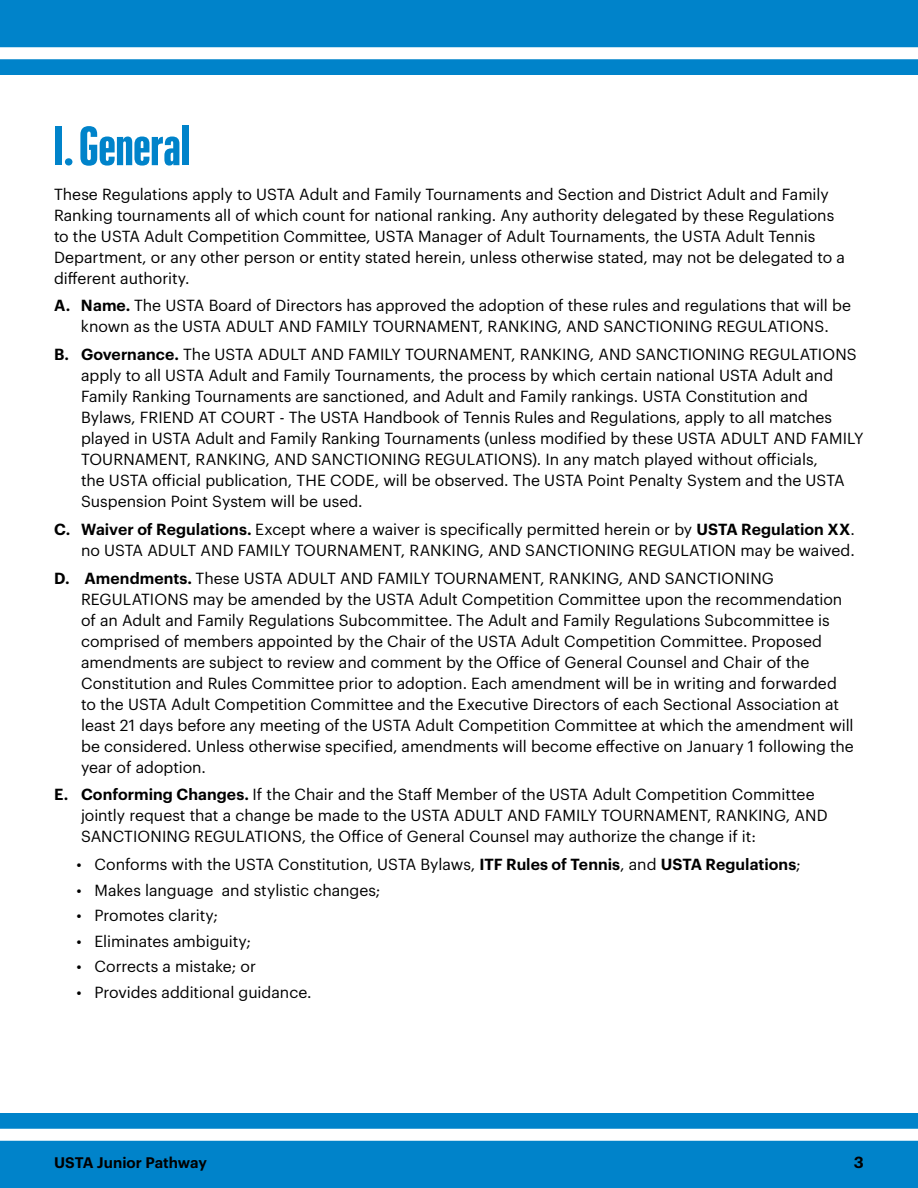
<style>
.page{position:relative;width:918px;height:1188px;background:#fff}
.page>*{position:absolute;margin:0;border:0;box-sizing:border-box;transform-origin:0 0}
.t1{font:700 54px "Graphik XX Cond";letter-spacing:.005em;color:#0083ca}
.t2{font:15.75px/21px "Graphik";color:#000}
.t3{font:600 15.75px "Graphik";color:#000}
.t4{font:600 15px "Graphik";color:#000}
.s1{font-weight:600}
</style>
<div class="page">
<div style="left:0;top:1114px;width:918px;height:74px;background:#0083ca"></div>
<div style="left:0;top:1129px;width:918px;height:12px;background:#fff"></div>
<div style="left:0;top:0;width:918px;height:74px;background:#0083ca"></div>
<div style="left:0;top:47px;width:918px;height:12px;background:#fff"></div>
<h1 class="t1" style="left:54px;top:110px;width:137px">I. General</h1>
<p class="t2" style="left:54px;top:182px;width:793px">These Regulations apply to USTA Adult and Family Tournaments and Section and District Adult and Family Ranking tournaments all of which count for national ranking. Any authority delegated by these Regulations to the USTA Adult Competition Committee, USTA Manager of Adult Tournaments, the USTA Adult Tennis Department, or any other person or entity stated herein, unless otherwise stated, may not be delegated to a different authority.</p>
<p class="t2" style="left:54px;top:294px;width:798px;text-align:center"><span class="s1">A. Name.</span> The USTA Board of Directors has approved the adoption of these rules and regulations that will be known as the USTA ADULT AND FAMILY TOURNAMENT, RANKING, AND SANCTIONING REGULATIONS.</p>
<p class="t2" style="left:81px;top:343px;width:784px;text-indent:-27px"><span class="s1">B. Governance.</span> The USTA ADULT AND FAMILY TOURNAMENT, RANKING, AND SANCTIONING REGULATIONS apply to all USTA Adult and Family Tournaments, the process by which certain national USTA Adult and Family Ranking Tournaments are sanctioned, and Adult and Family rankings. USTA Constitution and Bylaws, FRIEND AT COURT - The USTA Handbook of Tennis Rules and Regulations, apply to all matches played in USTA Adult and Family Ranking Tournaments (unless modified by these USTA ADULT AND FAMILY TOURNAMENT, RANKING, AND SANCTIONING REGULATIONS). In any match played without officials,<br>the USTA official publication, THE CODE, will be observed. The USTA Point Penalty System and the USTA Suspension Point System will be used.</p>
<p class="t2" style="left:54px;top:517px;width:802px;text-align:right"><span class="s1">C. Waiver of Regulations.</span> Except where a waiver is specifically permitted herein or by <span class="s1">USTA Regulation XX</span>. no USTA ADULT AND FAMILY TOURNAMENT, RANKING, AND SANCTIONING REGULATION may be waived.</p>
<p class="t2" style="left:81px;top:566px;width:774px;text-indent:-27px"><span class="s1">D. Amendments.</span> These USTA ADULT AND FAMILY TOURNAMENT, RANKING, AND SANCTIONING REGULATIONS may be amended by the USTA Adult Competition Committee upon the recommendation of an Adult and Family Regulations Subcommittee. The Adult and Family Regulations Subcommittee is comprised of members appointed by the Chair of the USTA Adult Competition Committee. Proposed amendments are subject to review and comment by the Office of General Counsel and Chair of the Constitution and Rules Committee prior to adoption. Each amendment will be in writing and forwarded to the USTA Adult Competition Committee and the Executive Directors of each Sectional Association at least 21 days before any meeting of the USTA Adult Competition Committee at which the amendment will be considered. Unless otherwise specified, amendments will become effective on January 1 following the year of adoption.</p>
<p class="t2" style="left:81px;top:783px;width:748px;text-indent:-27px"><span class="s1">E. Conforming Changes.</span> If the Chair and the Staff Member of the USTA Adult Competition Committee jointly request that a change be made to the USTA ADULT AND FAMILY TOURNAMENT, RANKING, AND<br>SANCTIONING REGULATIONS, the Office of General Counsel may authorize the change if it:</p>
<p class="t2" style="left:77px;top:853px;width:726px">• Conforms with the USTA Constitution, USTA Bylaws, <span class="s1">ITF Rules of Tennis</span>, and <span class="s1">USTA Regulations</span>;</p>
<p class="t2" style="left:77px;top:878px;width:306px">• Makes language and stylistic changes;</p>
<p class="t2" style="left:77px;top:904px;width:143px">• Promotes clarity;</p>
<p class="t2" style="left:77px;top:929px;width:176px">• Eliminates ambiguity;</p>
<p class="t2" style="left:77px;top:955px;width:181px">• Corrects a mistake; or</p>
<p class="t2" style="left:77px;top:980px;width:237px">• Provides additional guidance.</p>
<p class="t4" style="left:54px;top:1151px;width:154px">USTA Junior Pathway</p>
<p class="t3" style="left:854px;top:1151px;width:12px">3</p>
</div>
